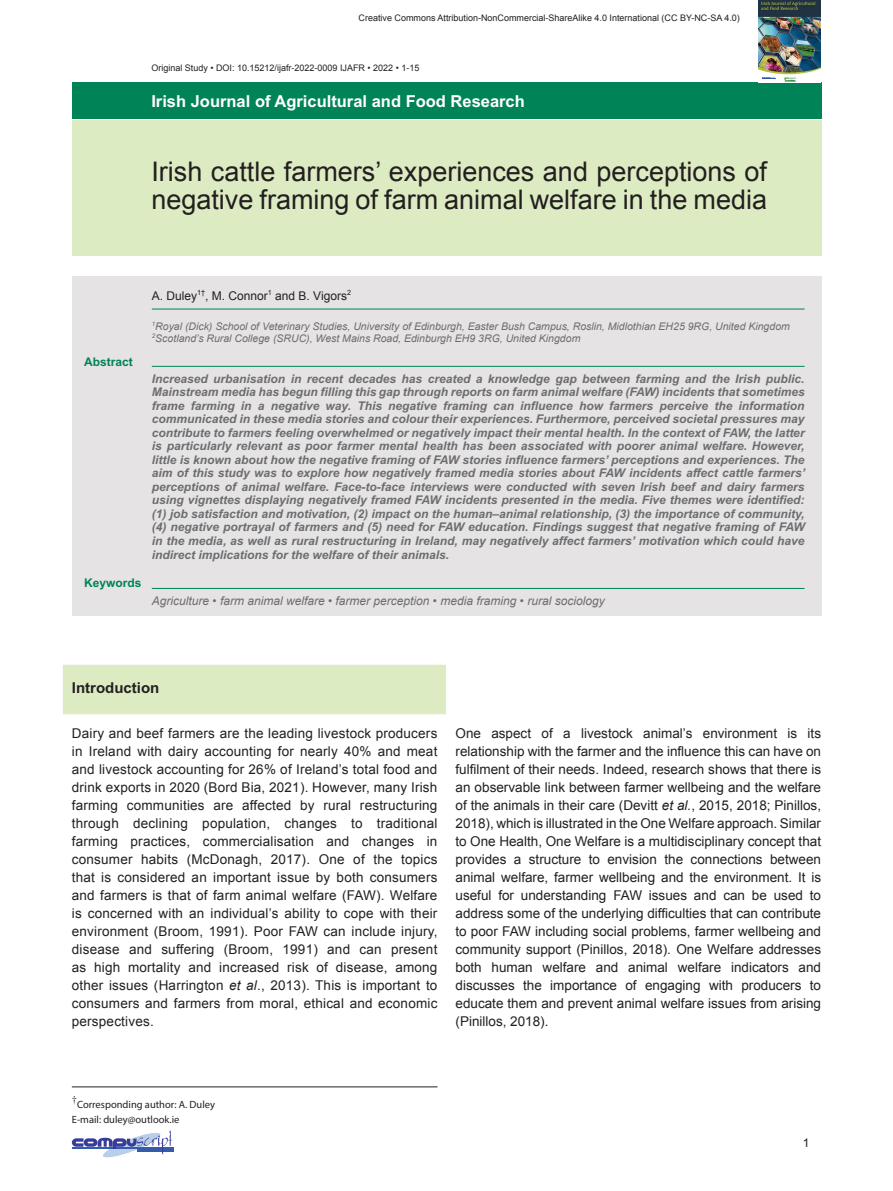
<style>
.page{position:relative;width:893px;height:1191px;background:#fff}
.page>*{position:absolute;margin:0;border:0;box-sizing:border-box;transform-origin:0 0}
.t1{font:27px/28.5px "Arial";color:#231f20}
.t2{font:700 16.5px "Arial";color:#fff}
.t3{font:700 15px "Arial";color:#231f20}
.t4{font:13.5px/18px "Arial";letter-spacing:.01em;color:#231f20;text-align:justify}
.t5{font:italic 700 12px/13.5px "Arial";color:#6c6d70;text-align:justify}
.t6{font:italic 12px "Arial";color:#6c6d70}
.t7{font:12px "Arial";color:#231f20}
.t8{font:700 12px "Arial";color:#008457}
.t9{font:italic 10.5px/12px "Arial";color:#6c6d70}
.t10{font:10.5px/15px "Myriad Pro";color:#231f20}
.t11{font:10.5px "Times";color:#231f20}
.t12{font:9px "Arial";color:#231f20}
.s1{font-style:italic}
</style>
<div class="page">
<div style="left:72px;top:83px;width:749px;height:36px;background:#008457"></div>
<hr style="left:137px;top:1147px;width:37px;height:4px;background:#345caa">
<svg style="left:72px;top:1130px;width:101px;height:28px"></svg>
<div style="left:72px;top:121px;width:749px;height:135px;background:#dcebc1"></div>
<img style="left:758px;top:0;width:62px;height:82px">
<svg style="left:762px;top:76px;width:13px;height:4px"></svg>
<hr style="left:72px;top:1086px;width:365px;height:1px;background:#231f20">
<div style="left:72px;top:277px;width:749px;height:339px;background:#e5e3e4"></div>
<hr style="left:152px;top:309px;width:653px;height:1px;background:#008457">
<hr style="left:152px;top:366px;width:653px;height:1px;background:#008457">
<hr style="left:152px;top:588px;width:653px;height:1px;background:#008457">
<div style="left:63px;top:665px;width:383px;height:49px;background:#dcebc1"></div>
<p class="t12" style="left:359px;top:11px;width:383px">Creative Commons Attribution-NonCommercial-ShareAlike 4.0 International (CC BY-NC-SA 4.0)</p>
<p class="t12" style="left:151px;top:62px;width:270px">Original Study • DOI: 10.15212/ijafr-2022-0009 IJAFR • 2022 • 1-15</p>
<p class="t2" style="left:151px;top:92px;width:375px">Irish Journal of Agricultural and Food Research</p>
<h1 class="t1" style="left:151px;top:157px;width:617px">Irish cattle farmers’ experiences and perceptions of negative framing of farm animal welfare in the media</h1>
<p class="t8" style="left:84px;top:355px;width:50px">Abstract</p>
<p class="t8" style="left:84px;top:576px;width:59px">Keywords</p>
<p class="t7" style="left:152px;top:287px;width:201px">A. Duley<sup>1†</sup>, M. Connor<sup>1</sup> and B. Vigors<sup>2</sup></p>
<p class="t9" style="left:152px;top:320px;width:640px"><sup>1</sup>Royal (Dick) School of Veterinary Studies, University of Edinburgh, Easter Bush Campus, Roslin, Midlothian EH25 9RG, United Kingdom<br><sup>2</sup>Scotland’s Rural College (SRUC), West Mains Road, Edinburgh EH9 3RG, United Kingdom</p>
<p class="t5" style="left:152px;top:372px;width:655px">Increased urbanisation in recent decades has created a knowledge gap between farming and the Irish public.<br>Mainstream media has begun filling this gap through reports on farm animal welfare (FAW) incidents that sometimes frame farming in a negative way. This negative framing can influence how farmers perceive the information communicated in these media stories and colour their experiences. Furthermore, perceived societal pressures may contribute to farmers feeling overwhelmed or negatively impact their mental health. In the context of FAW, the latter is particularly relevant as poor farmer mental health has been associated with poorer animal welfare. However, little is known about how the negative framing of FAW stories influence farmers’ perceptions and experiences. The aim of this study was to explore how negatively framed media stories about FAW incidents affect cattle farmers’ perceptions of animal welfare. Face-to-face interviews were conducted with seven Irish beef and dairy farmers using vignettes displaying negatively framed FAW incidents presented in the media. Five themes were identified: (1) job satisfaction and motivation, (2) impact on the human–animal relationship, (3) the importance of community, (4) negative portrayal of farmers and (5) need for FAW education. Findings suggest that negative framing of FAW in the media, as well as rural restructuring in Ireland, may negatively affect farmers’ motivation which could have indirect implications for the welfare of their animals.</p>
<p class="t6" style="left:152px;top:593px;width:454px">Agriculture • farm animal welfare • farmer perception • media framing • rural sociology</p>
<p class="t3" style="left:72px;top:679px;width:89px">Introduction</p>
<p class="t4" style="left:72px;top:724px;width:367px">Dairy and beef farmers are the leading livestock producers in Ireland with dairy accounting for nearly 40% and meat and livestock accounting for 26% of Ireland’s total food and drink exports in 2020 (Bord Bia, 2021). However, many Irish farming communities are affected by rural restructuring through declining population, changes to traditional farming practices, commercialisation and changes in consumer habits (McDonagh, 2017). One of the topics that is considered an important issue by both consumers and farmers is that of farm animal welfare (FAW). Welfare is concerned with an individual’s ability to cope with their environment (Broom, 1991). Poor FAW can include injury, disease and suffering (Broom, 1991) and can present as high mortality and increased risk of disease, among other issues (Harrington <span class="s1">et al</span>., 2013). This is important to consumers and farmers from moral, ethical and economic perspectives.</p>
<p class="t4" style="left:455px;top:724px;width:367px">One aspect of a livestock animal’s environment is its relationship with the farmer and the influence this can have on fulfilment of their needs. Indeed, research shows that there is an observable link between farmer wellbeing and the welfare of the animals in their care (Devitt <span class="s1">et al.</span>, 2015, 2018; Pinillos, 2018), which is illustrated in the One Welfare approach. Similar to One Health, One Welfare is a multidisciplinary concept that provides a structure to envision the connections between animal welfare, farmer wellbeing and the environment. It is useful for understanding FAW issues and can be used to address some of the underlying difficulties that can contribute to poor FAW including social problems, farmer wellbeing and community support (Pinillos, 2018). One Welfare addresses both human welfare and animal welfare indicators and discusses the importance of engaging with producers to educate them and prevent animal welfare issues from arising (Pinillos, 2018).</p>
<p class="t11" style="left:72px;top:1093px;width:7px">†</p>
<p class="t10" style="left:72px;top:1097px;width:145px;text-indent:5px">Corresponding author: A. Duley<br>E-mail: duley@outlook.ie</p>
<p class="t7" style="left:803px;top:1135px;width:8px">1</p>
</div>
